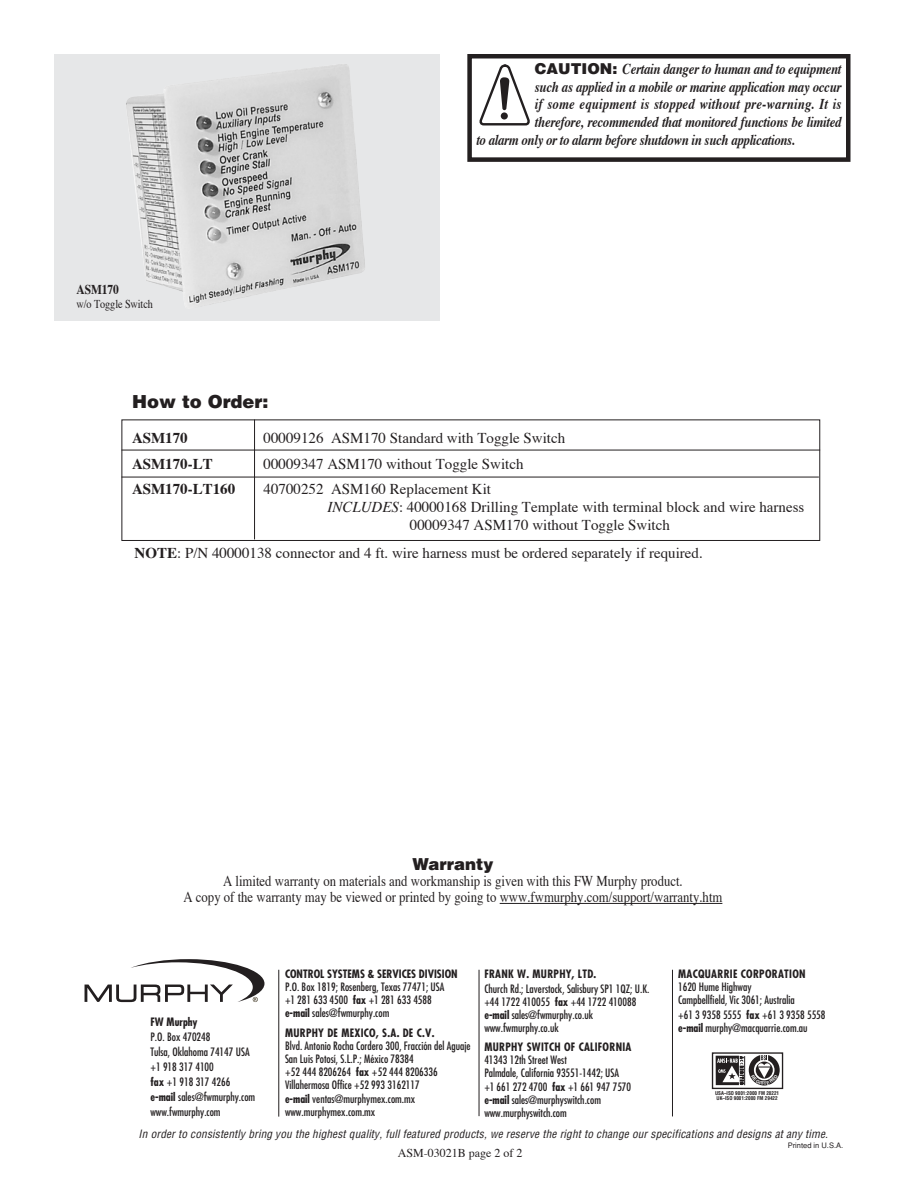
<style>
.page{position:relative;width:918px;height:1188px;background:#fff}
.page>*{position:absolute;margin:0;border:0;box-sizing:border-box;transform-origin:0 0}
.t1{font:900 18px "Helvetica";color:#231f20}
.t2{font:900 16.5px "Helvetica";color:#231f20}
.t3{font:15px "Times";color:#231f20}
.t4{font:italic 700 15px "Times";letter-spacing:-.02em;color:#231f20;scale:.85 1}
.t5{font:15px/15.8px "Times";color:#231f20;text-align:center;scale:.85 1}
.t6{font:italic 700 15px "Times";letter-spacing:.01em;color:#231f20;scale:.85 1}
.t7{font:700 15px "Times";color:#231f20}
.t8{font:700 13.5px "Times";letter-spacing:-.01em;color:#231f20;scale:.85 1}
.t9{font:12px "Times";color:#231f20}
.t10{font:12px "Times";color:#231f20;scale:.85 1}
.t11{font:condensed 11.25px/13.2px "Futura";color:#231f20}
.t12{font:italic condensed 11.25px "Helvetica";color:#231f20}
.t13{font:700 condensed 11.25px "Futura";letter-spacing:.025em;color:#231f20}
.t14{font:700 condensed 11.25px "Futura";color:#231f20}
.t15{font:7.5px "Helvetica";color:#231f20}
.t16{font:700 condensed 5.1px/5.1px "Helvetica";color:#231f20}
.s1{font-family:"Helvetica";font-weight:900;font-style:normal}
.s2{font-style:italic}
.s3{font-weight:700}
</style>
<div class="page">
<div style="left:122px;top:420px;width:698px;height:121px;border:1px solid #231f20"></div>
<div style="left:467px;top:54px;width:383px;height:108px;border:4px solid #231f20"></div>
<svg style="left:480px;top:64px;width:49px;height:62px"></svg>
<div style="left:501px;top:112px;width:7px;height:8px;background:#231f20;border-radius:50%"></div>
<div style="left:54px;top:54px;width:386px;height:267px;background:#e6e7e8"></div>
<img style="left:126px;top:64px;width:239px;height:241px">
<hr style="left:122px;top:450px;width:698px;height:1px;background:#231f20">
<hr style="left:122px;top:477px;width:697px;height:1px;background:#231f20">
<hr style="left:254px;top:420px;width:1px;height:119px;background:#231f20">
<hr style="left:500px;top:903px;width:222px;height:1px;background:#231f20">
<svg style="left:85px;top:959px;width:180px;height:43px"></svg>
<div style="left:712px;top:1052px;width:71px;height:37px;border:1px solid #231f20"></div>
<hr style="left:278px;top:970px;width:1px;height:147px;background:#231f20">
<hr style="left:479px;top:970px;width:1px;height:146px;background:#231f20">
<hr style="left:672px;top:970px;width:1px;height:146px;background:#231f20">
<svg style="left:716px;top:1055px;width:64px;height:31px"></svg>
<p class="t8" style="left:77px;top:284px;width:51px">ASM170</p>
<p class="t10" style="left:77px;top:299px;width:91px">w/o Toggle Switch</p>
<h1 class="t1" style="left:132px;top:395px;width:138px">How to Order:</h1>
<h3 class="t4" style="left:535px;top:63px;width:362px"><span class="s1">CAUTION:</span> Certain danger to human and to equipment</h3>
<h3 class="t4" style="left:535px;top:80px;width:362px">such as applied in a mobile or marine application may occur</h3>
<h3 class="t6" style="left:535px;top:98px;width:362px">if some equipment is stopped without pre-warning. It is</h3>
<h3 class="t4" style="left:535px;top:116px;width:362px">therefore, recommended that monitored functions be limited</h3>
<h3 class="t4" style="left:476px;top:134px;width:377px">to alarm only or to alarm before shutdown in such applications.</h3>
<h3 class="t7" style="left:132px;top:432px;width:57px">ASM170</h3>
<h3 class="t3" style="left:264px;top:432px;width:303px">00009126 ASM170 Standard with Toggle Switch</h3>
<h3 class="t7" style="left:132px;top:457px;width:82px">ASM170-LT</h3>
<h3 class="t3" style="left:264px;top:457px;width:262px">00009347 ASM170 without Toggle Switch</h3>
<h3 class="t7" style="left:132px;top:483px;width:105px">ASM170-LT160</h3>
<h3 class="t3" style="left:264px;top:483px;width:229px">40700252 ASM160 Replacement Kit</h3>
<h3 class="t3" style="left:327px;top:501px;width:479px"><span class="s2">INCLUDES</span>: 40000168 Drilling Template with terminal block and wire harness</h3>
<h3 class="t3" style="left:410px;top:519px;width:262px">00009347 ASM170 without Toggle Switch</h3>
<h3 class="t3" style="left:135px;top:547px;width:570px"><span class="s3">NOTE</span>: P/N 40000138 connector and 4 ft. wire harness must be ordered separately if required.</h3>
<h2 class="t2" style="left:412px;top:859px;width:82px">Warranty</h2>
<h3 class="t5" style="left:184px;top:875px;width:636px">A limited warranty on materials and workmanship is given with this FW Murphy product.<br>A copy of the warranty may be viewed or printed by going to www.fwmurphy.com/support/warranty.htm</h3>
<p class="t14" style="left:285px;top:969px;width:174px">CONTROL SYSTEMS &amp; SERVICES DIVISION</p>
<p class="t11" style="left:285px;top:981px;width:161px">P.O. Box 1819; Rosenberg, Texas 77471; USA +1 281 633 4500 <span class="s3">fax</span> +1 281 633 4588 <span class="s3">e-mail</span> sales@fwmurphy.com</p>
<p class="t13" style="left:285px;top:1028px;width:151px">MURPHY DE MEXICO, S.A. DE C.V.</p>
<p class="t11" style="left:285px;top:1040px;width:187px">Blvd. Antonio Rocha Cordero 300, Fracción del Aguaje San Luis Potosí, S.L.P.; México 78384<br>+52 444 8206264 <span class="s3">fax</span> +52 444 8206336<br>Villahermosa Office +52 993 3162117<br><span class="s3">e-mail</span> ventas@murphymex.com.mx www.murphymex.com.mx</p>
<p class="t13" style="left:484px;top:969px;width:114px">FRANK W. MURPHY, LTD.</p>
<p class="t11" style="left:484px;top:983px;width:167px">Church Rd.; Laverstock, Salisbury SP1 1QZ; U.K. +44 1722 410055 <span class="s3">fax</span> +44 1722 410088 <span class="s3">e-mail</span> sales@fwmurphy.co.uk www.fwmurphy.co.uk</p>
<p class="t13" style="left:484px;top:1042px;width:149px">MURPHY SWITCH OF CALIFORNIA</p>
<p class="t11" style="left:484px;top:1054px;width:148px">41343 12th Street West<br>Palmdale, California 93551-1442; USA +1 661 272 4700 <span class="s3">fax</span> +1 661 947 7570 <span class="s3">e-mail</span> sales@murphyswitch.com www.murphyswitch.com</p>
<p class="t12" style="left:139px;top:1129px;width:693px">In order to consistently bring you the highest quality, full featured products, we reserve the right to change our specifications and designs at any time.</p>
<p class="t13" style="left:678px;top:969px;width:129px">MACQUARRIE CORPORATION</p>
<p class="t11" style="left:678px;top:981px;width:118px">1620 Hume Highway<br>Campbellfield, Vic 3061; Australia</p>
<p class="t11" style="left:678px;top:1009px;width:149px">+61 3 9358 5555 <span class="s3">fax</span> +61 3 9358 5558 <span class="s3">e-mail</span> murphy@macquarrie.com.au</p>
<p class="t14" style="left:150px;top:1017px;width:49px">FW Murphy</p>
<p class="t11" style="left:150px;top:1030px;width:106px;line-height:15px">P.O. Box 470248<br>Tulsa, Oklahoma 74147 USA +1 918 317 4100<br><span class="s3">fax</span> +1 918 317 4266 <span class="s3">e-mail</span> sales@fwmurphy.com www.fwmurphy.com</p>
<p class="t16" style="left:715px;top:1091px;width:66px">USA–ISO 9001:2000 FM 28221<br>UK–ISO 9001:2000 FM 29422</p>
<p class="t9" style="left:398px;top:1148px;width:126px">ASM-03021B page 2 of 2</p>
<p class="t15" style="left:788px;top:1143px;width:57px">Printed in U.S.A.</p>
</div>
